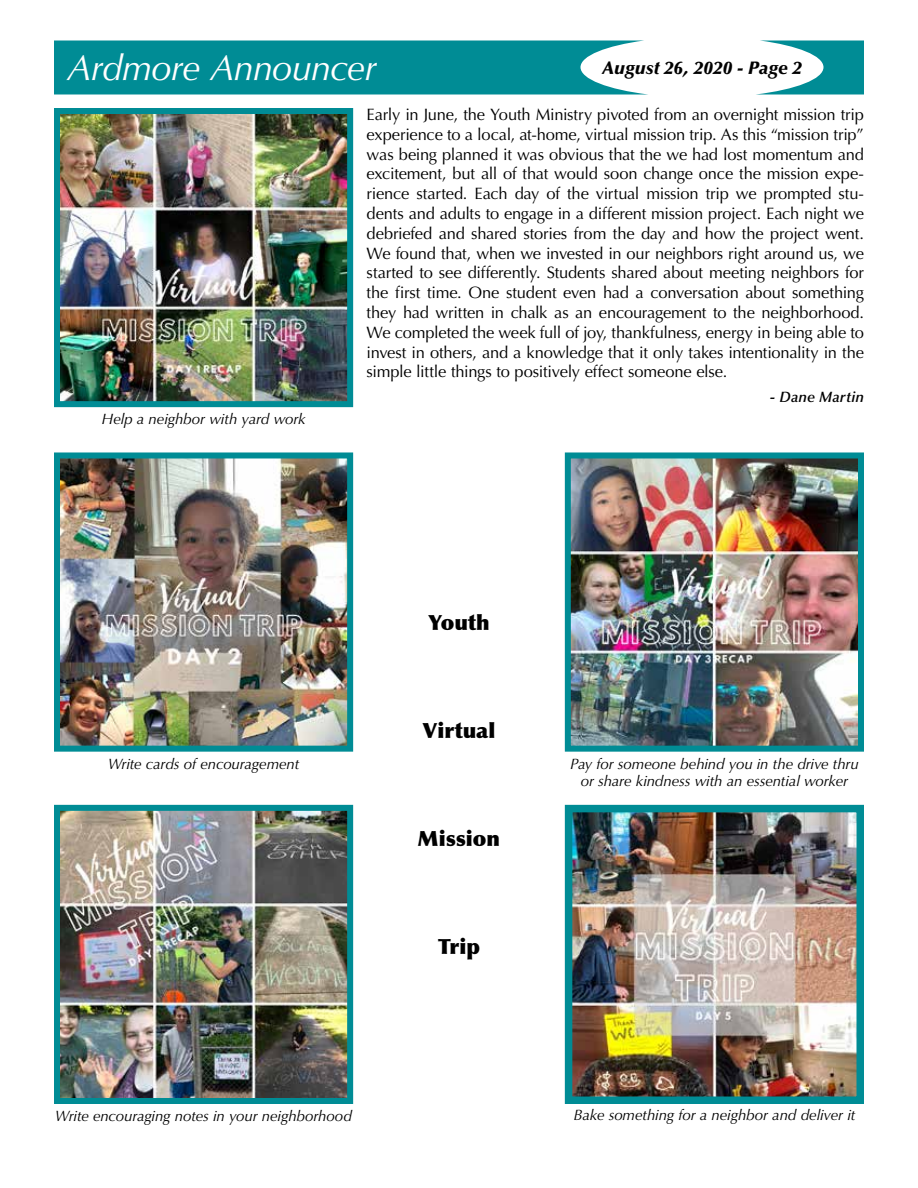
<style>
.page{position:relative;width:918px;height:1188px;background:#fff}
.page>*{position:absolute;margin:0;border:0;box-sizing:border-box;transform-origin:0 0}
.t1{font:italic 36px "Optima LT Std";letter-spacing:-.015em;color:#fff}
.t2{font:900 21px "Optima LT Std";color:#000}
.t3{font:italic 900 18px "Optima LT Std";color:#000}
.t4{font:16.5px/19.8px "Optima LT Std";letter-spacing:-.01em;color:#000;text-align:justify}
.t5{font:italic 15px/16.5px "Optima LT Std";letter-spacing:-.01em;color:#000;text-align:center}
.t6{font:italic 600 15px "Optima LT Std";letter-spacing:.015em;color:#000}
</style>
<div class="page">
<svg style="left:54px;top:40px;width:810px;height:54px;fill:#008c95"></svg>
<img style="left:574px;top:814px;width:281px;height:281px">
<div style="left:565px;top:805px;width:299px;height:299px;border:8px solid #008c95"></div>
<img style="left:61px;top:115px;width:285px;height:285px">
<div style="left:54px;top:108px;width:299px;height:299px;border:6px solid #008c95"></div>
<img style="left:61px;top:459px;width:285px;height:286px">
<div style="left:54px;top:452px;width:299px;height:300px;border:6px solid #008c95"></div>
<img style="left:572px;top:459px;width:285px;height:286px">
<div style="left:565px;top:452px;width:299px;height:300px;border:6px solid #008c95"></div>
<img style="left:61px;top:812px;width:285px;height:285px">
<div style="left:54px;top:805px;width:299px;height:299px;border:6px solid #008c95"></div>
<h1 class="t1" style="left:68px;top:47px;width:311px">Ardmore Announcer</h1>
<p class="t3" style="left:602px;top:57px;width:201px">August 26, 2020 - Page 2</p>
<p class="t4" style="left:367px;top:105px;width:499px">Early in June, the Youth Ministry pivoted from an overnight mission trip experience to a local, at-home, virtual mission trip. As this “mission trip” was being planned it was obvious that the we had lost momentum and excitement, but all of that would soon change once the mission expe&shy;rience started. Each day of the virtual mission trip we prompted stu&shy;dents and adults to engage in a different mission project. Each night we debriefed and shared stories from the day and how the project went.<br>We found that, when we invested in our neighbors right around us, we started to see differently. Students shared about meeting neighbors for the first time. One student even had a conversation about something they had written in chalk as an encouragement to the neighborhood.<br>We completed the week full of joy, thankfulness, energy in being able to invest in others, and a knowledge that it only takes intentionality in the simple little things to positively effect someone else.</p>
<p class="t6" style="left:769px;top:389px;width:96px">- Dane Martin</p>
<p class="t5" style="left:102px;top:411px;width:206px">Help a neighbor with yard work</p>
<p class="t5" style="left:108px;top:756px;width:193px">Write cards of encouragement</p>
<p class="t2" style="left:428px;top:610px;width:63px">Youth</p>
<p class="t2" style="left:423px;top:718px;width:74px">Virtual</p>
<p class="t2" style="left:418px;top:826px;width:84px">Mission</p>
<p class="t2" style="left:438px;top:934px;width:43px">Trip</p>
<p class="t5" style="left:570px;top:756px;width:290px">Pay for someone behind you in the drive thru or share kindness with an essential worker</p>
<p class="t5" style="left:55px;top:1108px;width:298px">Write encouraging notes in your neighborhood</p>
<p class="t5" style="left:574px;top:1107px;width:283px">Bake something for a neighbor and deliver it</p>
</div>
